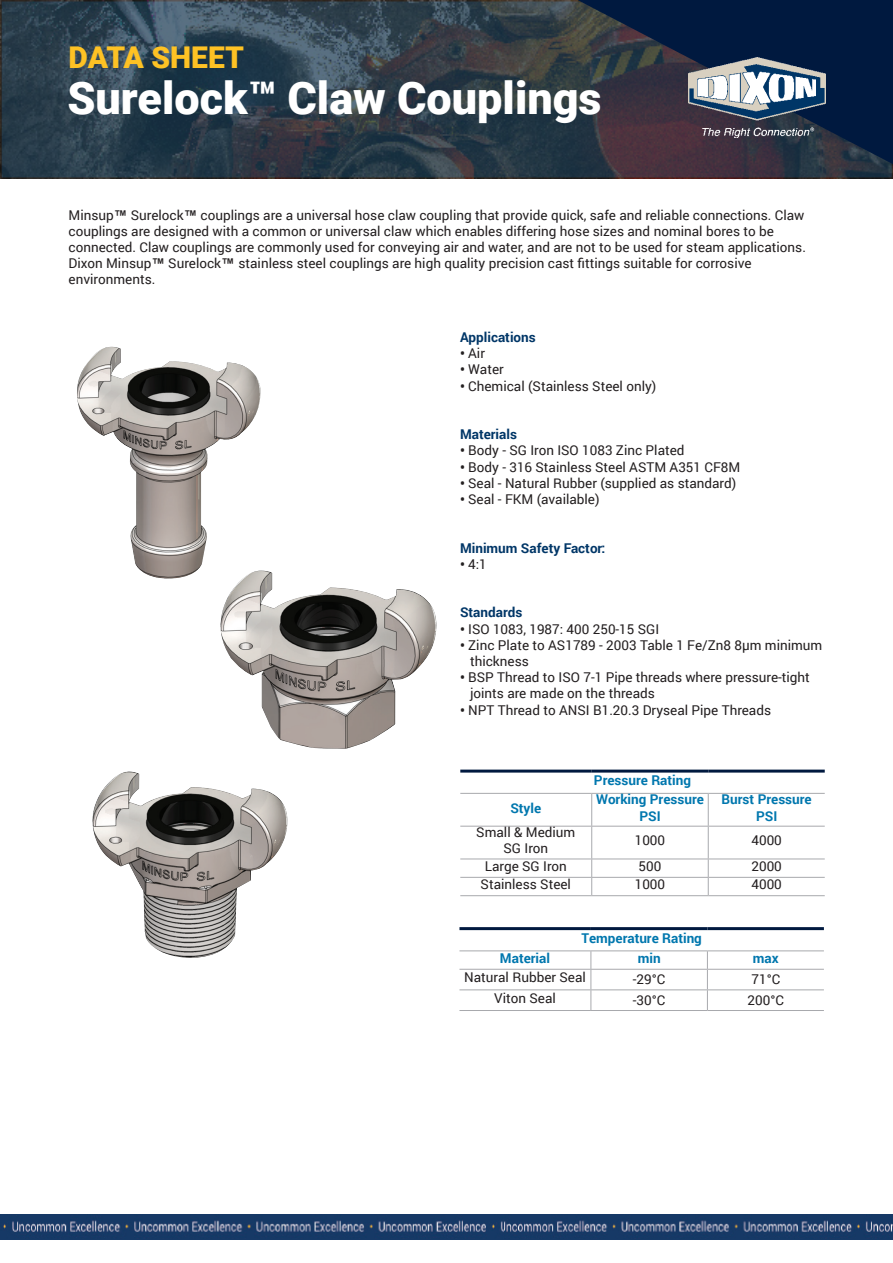
<style>
.page{position:relative;width:893px;height:1263px;background:#fff}
.page>*{position:absolute;margin:0;border:0;box-sizing:border-box;transform-origin:0 0}
.t1{font:900 45px "Roboto";color:#fff}
.t2{font:900 30px "Roboto";color:#fec224}
._2020_Body_Text{font:13.5px/16.2px "Roboto";color:#231f20}
._2020_Table_Body_Tex{font:13.5px "Roboto";color:#231f20}
._2020_Table_Header{font:700 13.5px/16.2px "Roboto";color:#0077ae;text-align:center}
.t3{font:700 13.5px "Roboto";color:#003667}
.s1{font-family:"Arial";font-weight:700}
.s2{font-weight:700}
</style>
<div class="page">
<img style="left:0;top:1215px;width:504px;height:24px">
<img style="left:504px;top:1215px;width:389px;height:24px">
<svg style="left:3px;top:3px;width:887px;height:173px;background:#2f3f4c"></svg>
<div style="left:0;top:0;width:893px;height:179px;border:2px solid #231f20"></div>
<svg style="left:578px;top:0;width:315px;height:164px;background:#1d273f"></svg>
<img style="left:689px;top:58px;width:136px;height:80px">
<hr style="left:459px;top:950px;width:132px;height:1px;background:#a8a9ad">
<hr style="left:591px;top:950px;width:116px;height:1px;background:#a8a9ad">
<hr style="left:707px;top:950px;width:117px;height:1px;background:#a8a9ad">
<hr style="left:459px;top:969px;width:132px;height:1px;background:#a8a9ad">
<hr style="left:591px;top:969px;width:116px;height:1px;background:#a8a9ad">
<hr style="left:707px;top:969px;width:117px;height:1px;background:#a8a9ad">
<hr style="left:459px;top:989px;width:132px;height:1px;background:#a8a9ad">
<hr style="left:591px;top:989px;width:116px;height:1px;background:#a8a9ad">
<svg style="left:590px;top:951px;width:1px;height:59px"></svg>
<hr style="left:707px;top:989px;width:117px;height:1px;background:#a8a9ad">
<svg style="left:707px;top:951px;width:1px;height:59px"></svg>
<hr style="left:459px;top:1010px;width:132px;height:1px;background:#a8a9ad">
<hr style="left:591px;top:1010px;width:116px;height:1px;background:#a8a9ad">
<hr style="left:707px;top:1010px;width:117px;height:1px;background:#a8a9ad">
<hr style="left:459px;top:927px;width:132px;height:3px;background:#00193f">
<hr style="left:591px;top:927px;width:116px;height:3px;background:#00193f">
<hr style="left:707px;top:927px;width:117px;height:3px;background:#00193f">
<img style="left:77px;top:347px;width:184px;height:232px">
<img style="left:220px;top:570px;width:217px;height:179px">
<img style="left:92px;top:771px;width:196px;height:187px">
<hr style="left:460px;top:793px;width:132px;height:1px;background:#a8a9ad">
<hr style="left:592px;top:793px;width:116px;height:1px;background:#a8a9ad">
<hr style="left:591px;top:794px;width:1px;height:32px;background:#a8a9ad">
<hr style="left:708px;top:793px;width:117px;height:1px;background:#a8a9ad">
<hr style="left:708px;top:794px;width:1px;height:32px;background:#a8a9ad">
<hr style="left:460px;top:826px;width:132px;height:1px;background:#a8a9ad">
<hr style="left:592px;top:826px;width:116px;height:1px;background:#a8a9ad">
<hr style="left:591px;top:826px;width:1px;height:32px;background:#a8a9ad">
<hr style="left:708px;top:826px;width:117px;height:1px;background:#a8a9ad">
<hr style="left:708px;top:826px;width:1px;height:32px;background:#a8a9ad">
<hr style="left:460px;top:858px;width:132px;height:1px;background:#a8a9ad">
<hr style="left:592px;top:858px;width:116px;height:1px;background:#a8a9ad">
<hr style="left:708px;top:858px;width:117px;height:1px;background:#a8a9ad">
<hr style="left:460px;top:877px;width:132px;height:1px;background:#a8a9ad">
<hr style="left:592px;top:877px;width:116px;height:1px;background:#a8a9ad">
<svg style="left:591px;top:859px;width:1px;height:36px"></svg>
<hr style="left:708px;top:877px;width:117px;height:1px;background:#a8a9ad">
<svg style="left:708px;top:859px;width:1px;height:36px"></svg>
<hr style="left:460px;top:895px;width:132px;height:1px;background:#a8a9ad">
<hr style="left:592px;top:895px;width:116px;height:1px;background:#a8a9ad">
<hr style="left:708px;top:895px;width:117px;height:1px;background:#a8a9ad">
<hr style="left:460px;top:770px;width:132px;height:3px;background:#00193f">
<hr style="left:592px;top:770px;width:116px;height:3px;background:#00193f">
<hr style="left:708px;top:770px;width:117px;height:3px;background:#00193f">
<p class="t2" style="left:69px;top:37px;width:177px">DATA SHEET</p>
<p class="t1" style="left:67px;top:66px;width:536px">Surelock™ Claw Couplings</p>
<p class="_2020_Body_Text" style="left:69px;top:206px;width:739px">Minsup<span class="s1">™</span> Surelock<span class="s1">™</span> couplings are a universal hose claw coupling that provide quick, safe and reliable connections. Claw couplings are designed with a common or universal claw which enables differing hose sizes and nominal bores to be connected. Claw couplings are commonly used for conveying air and water, and are not to be used for steam applications.</p>
<p class="_2020_Body_Text" style="left:69px;top:255px;width:684px">Dixon Minsup<span class="s1">™</span> Surelock<span class="s1">™</span> stainless steel couplings are high quality precision cast fittings suitable for corrosive environments.</p>
<p class="t3" style="left:460px;top:328px;width:77px">Applications</p>
<p class="_2020_Body_Text" style="left:460px;top:345px;width:26px"><span class="s2">•</span> Air</p>
<p class="_2020_Body_Text" style="left:460px;top:361px;width:45px"><span class="s2">•</span> Water</p>
<p class="_2020_Body_Text" style="left:460px;top:377px;width:198px"><span class="s2">•</span> Chemical (Stainless Steel only)</p>
<p class="t3" style="left:460px;top:425px;width:59px">Materials</p>
<p class="_2020_Body_Text" style="left:460px;top:442px;width:226px"><span class="s2">•</span> Body - SG Iron ISO 1083 Zinc Plated</p>
<p class="_2020_Body_Text" style="left:460px;top:458px;width:282px"><span class="s2">•</span> Body - 316 Stainless Steel ASTM A351 CF8M</p>
<p class="_2020_Body_Text" style="left:460px;top:474px;width:278px"><span class="s2">•</span> Seal - Natural Rubber (supplied as standard)</p>
<p class="_2020_Body_Text" style="left:460px;top:491px;width:141px"><span class="s2">•</span> Seal - FKM (available)</p>
<p class="t3" style="left:460px;top:538px;width:147px">Minimum Safety Factor:</p>
<p class="_2020_Body_Text" style="left:460px;top:555px;width:28px"><span class="s2">•</span> 4:1</p>
<p class="t3" style="left:460px;top:603px;width:64px">Standards</p>
<p class="_2020_Body_Text" style="left:460px;top:620px;width:201px"><span class="s2">•</span> ISO 1083, 1987: 400 250-15 SGI</p>
<p class="_2020_Body_Text" style="left:470px;top:636px;width:354px;text-indent:-10px"><span class="s2">•</span> Zinc Plate to AS1789 - 2003 Table 1 Fe/Zn8 8µm minimum thickness</p>
<p class="_2020_Body_Text" style="left:470px;top:669px;width:341px;text-indent:-10px"><span class="s2">•</span> BSP Thread to ISO 7-1 Pipe threads where pressure-tight joints are made on the threads</p>
<p class="_2020_Body_Text" style="left:460px;top:701px;width:313px"><span class="s2">•</span> NPT Thread to ANSI B1.20.3 Dryseal Pipe Threads</p>
<p class="_2020_Table_Header" style="left:594px;top:772px;width:99px">Pressure Rating</p>
<p class="_2020_Table_Header" style="left:510px;top:799px;width:32px">Style</p>
<p class="_2020_Table_Header" style="left:596px;top:791px;width:109px">Working Pressure<br>PSI</p>
<p class="_2020_Table_Header" style="left:722px;top:791px;width:92px">Burst Pressure</p>
<p class="_2020_Table_Header" style="left:756px;top:807px;width:23px">PSI</p>
<p class="_2020_Table_Body_Tex" style="left:476px;top:823px;width:101px">Small &amp; Medium</p>
<p class="_2020_Table_Body_Tex" style="left:503px;top:839px;width:46px">SG Iron</p>
<p class="_2020_Table_Body_Tex" style="left:635px;top:831px;width:32px">1000</p>
<p class="_2020_Table_Body_Tex" style="left:751px;top:831px;width:32px">4000</p>
<p class="_2020_Table_Body_Tex" style="left:485px;top:857px;width:84px">Large SG Iron</p>
<p class="_2020_Table_Body_Tex" style="left:639px;top:857px;width:24px">500</p>
<p class="_2020_Table_Body_Tex" style="left:751px;top:857px;width:32px">2000</p>
<p class="_2020_Table_Body_Tex" style="left:481px;top:875px;width:92px">Stainless Steel</p>
<p class="_2020_Table_Body_Tex" style="left:635px;top:875px;width:32px">1000</p>
<p class="_2020_Table_Body_Tex" style="left:751px;top:875px;width:32px">4000</p>
<p class="_2020_Table_Header" style="left:581px;top:929px;width:122px">Temperature Rating</p>
<p class="_2020_Table_Header" style="left:500px;top:949px;width:52px">Material</p>
<p class="_2020_Table_Header" style="left:638px;top:949px;width:24px">min</p>
<p class="_2020_Table_Header" style="left:753px;top:949px;width:27px">max</p>
<p class="_2020_Table_Body_Tex" style="left:464px;top:968px;width:123px">Natural Rubber Seal</p>
<p class="_2020_Table_Body_Tex" style="left:633px;top:970px;width:34px">-29°C</p>
<p class="_2020_Table_Body_Tex" style="left:751px;top:970px;width:30px">71°C</p>
<p class="_2020_Table_Body_Tex" style="left:494px;top:989px;width:63px">Viton Seal</p>
<p class="_2020_Table_Body_Tex" style="left:633px;top:991px;width:34px">-30°C</p>
<p class="_2020_Table_Body_Tex" style="left:748px;top:991px;width:38px">200°C</p>
</div>
